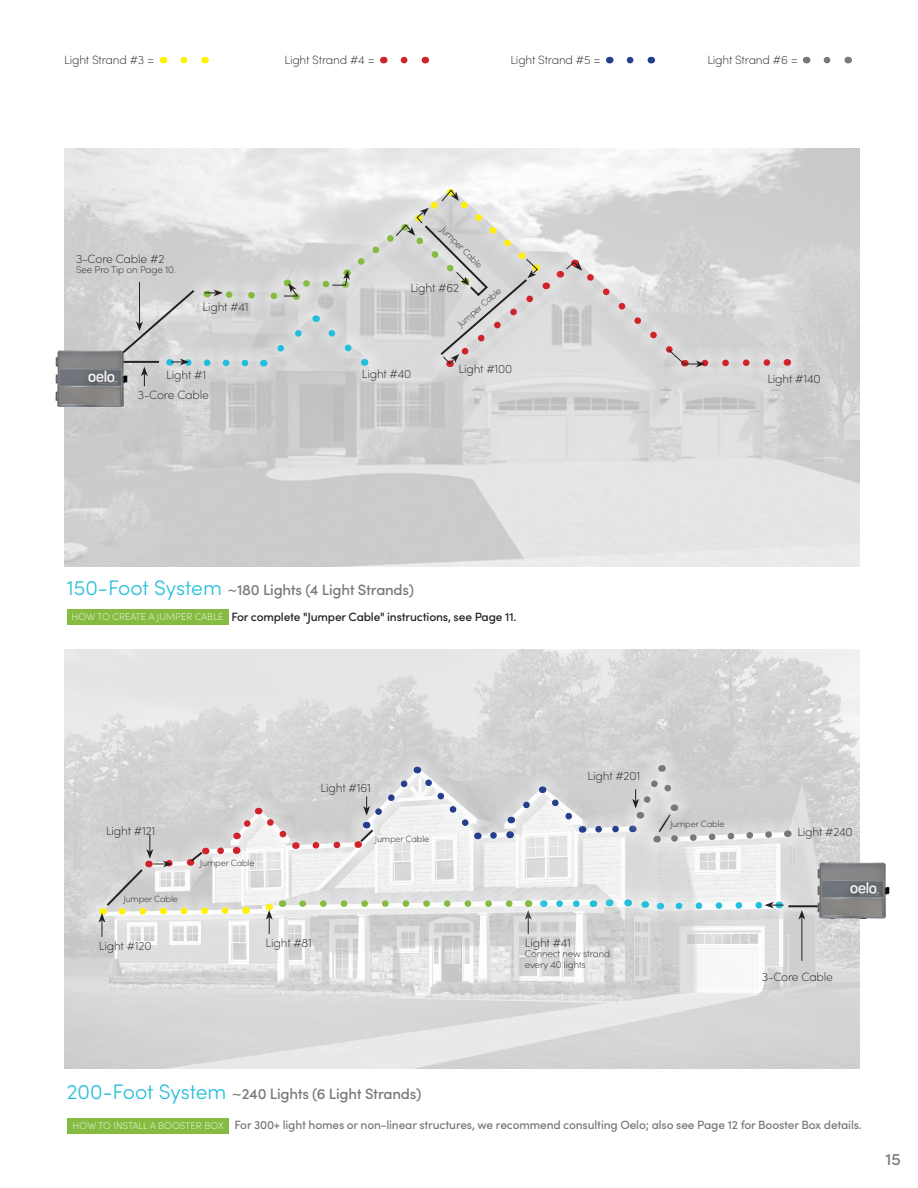
<style>
.page{position:relative;width:918px;height:1188px;background:#fff}
.page>*{position:absolute;margin:0;border:0;box-sizing:border-box;transform-origin:0 0}
.t1{font:500 16.65px "Sofia Pro";color:#787779}
.t2{font:500 15px "Sofia Pro";letter-spacing:-.015em;color:#787779}
.t3{font:200 12px "Sofia Pro";letter-spacing:-.015em;color:#231f20}
.t4{font:500 12px "Sofia Pro";letter-spacing:-.015em;color:#787779}
.t5{font:500 12px "Sofia Pro";letter-spacing:-.015em;color:#231f20}
.t6{font:200 9.75px/10.5px "Sofia Pro";letter-spacing:-.015em;color:#231f20}
.t7{font:200 9.75px "Sofia Pro";color:#fff}
.t8{font:200 9px "Sofia Pro";letter-spacing:-.015em;color:#231f20}
.s1{font-weight:300;font-size:21px;color:#22bfdc}
</style>
<div class="page">
<img style="left:64px;top:148px;width:796px;height:418px">
<div style="left:399px;top:173px;width:155px;height:113px;background:#fff;opacity:.75"></div>
<div style="left:541px;top:244px;width:265px;height:138px;background:#fff;opacity:.75"></div>
<div style="left:431px;top:267px;width:134px;height:116px;background:#fff;opacity:.75"></div>
<img style="left:64px;top:649px;width:796px;height:420px">
<div style="left:641px;top:886px;width:156px;height:39px;background:#fff;opacity:.75"></div>
<div style="left:84px;top:888px;width:203px;height:42px;background:#fff;opacity:.75"></div>
<div style="left:590px;top:884px;width:73px;height:39px;background:#fff;opacity:.75"></div>
<svg style="left:611px;top:896px;width:35px;height:15px"></svg>
<div style="left:638px;top:815px;width:168px;height:43px;background:#fff;opacity:.75"></div>
<div style="left:347px;top:751px;width:304px;height:103px;background:#fff;opacity:.75"></div>
<svg style="left:590px;top:826px;width:26px;height:7px"></svg>
<hr style="left:788px;top:905px;width:88px;height:2px;background:#231f20">
<svg style="left:660px;top:899px;width:124px;height:14px"></svg>
<img style="left:812px;top:861px;width:78px;height:57px">
<svg style="left:79px;top:189px;width:460px;height:203px;background:#d4d5d4"></svg>
<svg style="left:558px;top:254px;width:230px;height:116px;background:#d6d3d4"></svg>
<img style="left:55px;top:349px;width:76px;height:58px">
<div style="left:67px;top:609px;width:161px;height:16px;background:#85bb40"></div>
<hr style="left:801px;top:917px;width:1px;height:44px;background:#231f20">
<svg style="left:798px;top:910px;width:7px;height:10px"></svg>
<div style="left:67px;top:1118px;width:162px;height:16px;background:#85bb40"></div>
<div style="left:524px;top:885px;width:87px;height:37px;background:#fff;opacity:.75"></div>
<div style="left:621px;top:750px;width:71px;height:84px;background:#fff;opacity:.75"></div>
<svg style="left:632px;top:765px;width:144px;height:81px;background:#d0d0d1"></svg>
<svg style="left:99px;top:767px;width:484px;height:170px"></svg>
<svg style="left:184px;top:57px;width:4px;height:6px"></svg>
<svg style="left:404px;top:57px;width:4px;height:6px"></svg>
<svg style="left:630px;top:57px;width:4px;height:6px"></svg>
<svg style="left:827px;top:57px;width:4px;height:6px"></svg>
<p class="t3" style="left:64px;top:51px;width:92px">Light Strand #3 =</p>
<p class="t3" style="left:284px;top:51px;width:92px">Light Strand #4 =</p>
<p class="t3" style="left:510px;top:51px;width:92px">Light Strand #5 =</p>
<p class="t3" style="left:707px;top:51px;width:92px">Light Strand #6 =</p>
<p class="t3" style="left:76px;top:250px;width:90px">3-Core Cable #2</p>
<p class="t6" style="left:76px;top:264px;width:101px">See Pro Tip on Page 10.</p>
<p class="t3" style="left:202px;top:298px;width:48px">Light #41</p>
<p class="t8" style="left:447px;top:223px;width:56px;rotate:45deg">Jumper Cable</p>
<p class="t3" style="left:410px;top:279px;width:50px">Light #62</p>
<p class="t8" style="left:455px;top:320px;width:56px;rotate:-41deg">Jumper Cable</p>
<p class="t3" style="left:166px;top:366px;width:41px">Light #1</p>
<p class="t3" style="left:362px;top:365px;width:51px">Light #40</p>
<p class="t3" style="left:138px;top:386px;width:73px">3-Core Cable</p>
<p class="t3" style="left:459px;top:360px;width:55px">Light #100</p>
<p class="t3" style="left:767px;top:370px;width:55px">Light #140</p>
<p class="t2" style="left:67px;top:579px;width:349px"><span class="s1">150-Foot System</span> ~180 Lights (4 Light Strands)</p>
<p class="t7" style="left:72px;top:610px;width:153px">HOW TO CREATE A JUMPER CABLE</p>
<p class="t5" style="left:231px;top:608px;width:287px">For complete "Jumper Cable" instructions, see Page 11.</p>
<p class="t3" style="left:321px;top:779px;width:52px">Light #161</p>
<p class="t3" style="left:588px;top:767px;width:54px">Light #201</p>
<p class="t8" style="left:670px;top:817px;width:56px">Jumper Cable</p>
<p class="t3" style="left:106px;top:822px;width:51px">Light #121</p>
<p class="t3" style="left:797px;top:823px;width:57px">Light #240</p>
<p class="t8" style="left:375px;top:832px;width:56px">Jumper Cable</p>
<p class="t8" style="left:123px;top:892px;width:56px">Jumper Cable</p>
<p class="t3" style="left:99px;top:937px;width:54px">Light #120</p>
<p class="t8" style="left:200px;top:856px;width:56px">Jumper Cable</p>
<p class="t3" style="left:266px;top:934px;width:48px">Light #81</p>
<p class="t3" style="left:525px;top:934px;width:48px">Light #41</p>
<p class="t6" style="left:525px;top:948px;width:87px">Connect new strand every 40 lights</p>
<p class="t3" style="left:762px;top:968px;width:73px">3-Core Cable</p>
<p class="t2" style="left:67px;top:1082px;width:356px"><span class="s1">200-Foot System</span> ~240 Lights (6 Light Strands)</p>
<p class="t4" style="left:235px;top:1116px;width:629px">For 300+ light homes or non-linear structures, we recommend consulting Oelo; also see Page 12 for Booster Box details.</p>
<p class="t7" style="left:73px;top:1119px;width:153px">HOW TO INSTALL A BOOSTER BOX</p>
<p class="t1" style="left:886px;top:1147px;width:17px">15</p>
</div>
